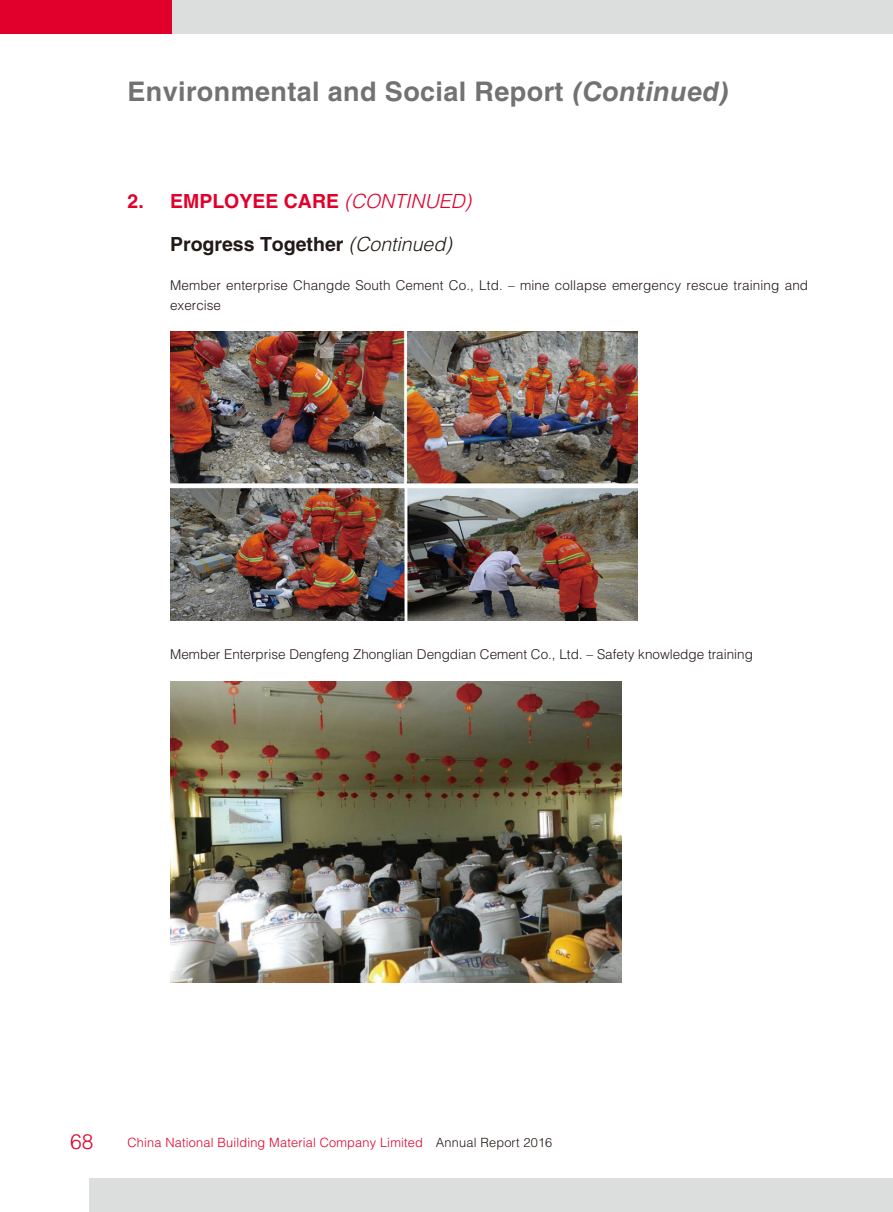
<style>
.page{position:relative;width:893px;height:1212px;background:#fff}
.page>*{position:absolute;margin:0;border:0;box-sizing:border-box;transform-origin:0 0}
.t1{font:700 27px "Helvetica LT Std";letter-spacing:.015em;color:#727272}
.t2{font:300 21px "Helvetica LT Std";color:#e1002b}
.t3{font:700 19.5px "Helvetica LT Std";color:#231916}
.t4{font:700 19.5px "Helvetica LT Std";color:#e1002b}
.t5{font:300 13.5px/19.5px "Helvetica LT Std";color:#231916}
.t6{font:300 12.75px "Helvetica LT Std";letter-spacing:.015em;color:#e1002b}
.s1{font-style:italic}
.s2{font-weight:300;font-style:italic}
.s3{color:#231916}
</style>
<div class="page">
<div style="left:0;top:0;width:893px;height:34px;background:#dcdddd"></div>
<div style="left:0;top:0;width:171px;height:34px;background:#e1002b"></div>
<div style="left:89px;top:1178px;width:804px;height:34px;background:#dcdddd"></div>
<img style="left:170px;top:332px;width:467px;height:288px">
<img style="left:170px;top:681px;width:452px;height:302px">
<h1 class="t1" style="left:128px;top:75px;width:604px">Environmental and Social Report <span class="s1">(Continued)</span></h1>
<h3 class="t4" style="left:128px;top:189px;width:345px">2. EMPLOYEE CARE <span class="s2">(CONTINUED)</span></h3>
<h3 class="t3" style="left:170px;top:232px;width:283px">Progress Together <span class="s2">(Continued)</span></h3>
<p class="t5" style="left:170px;top:275px;width:640px">Member enterprise Changde South Cement Co., Ltd. – mine collapse emergency rescue training and exercise</p>
<p class="t5" style="left:170px;top:644px;width:584px">Member Enterprise Dengfeng Zhonglian Dengdian Cement Co., Ltd. – Safety knowledge training</p>
<h2 class="t2" style="left:70px;top:1128px;width:25px">68</h2>
<p class="t6" style="left:128px;top:1134px;width:426px">China National Building Material Company Limited <span class="s3">Annual Report 2016</span></p>
</div>
